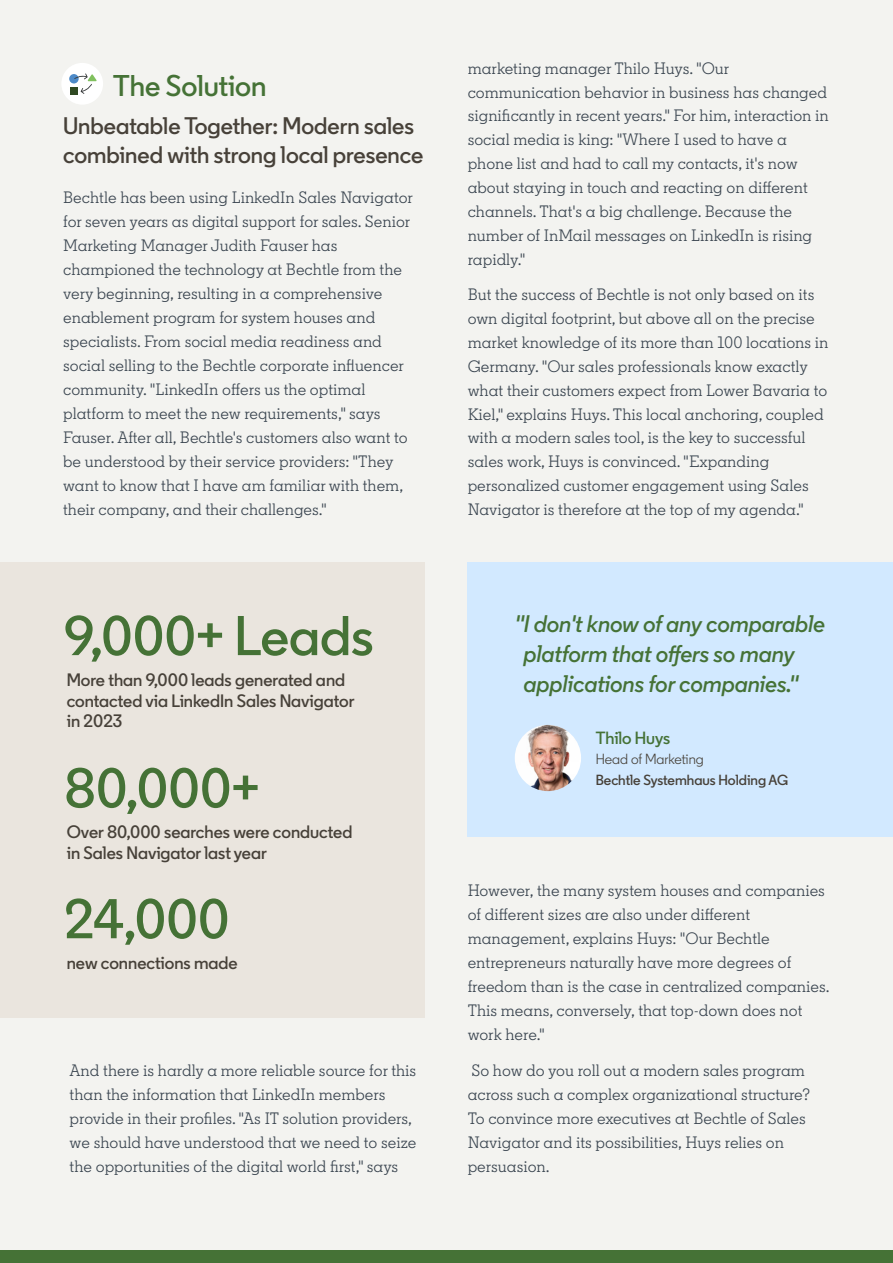
<style>
.page{position:relative;width:893px;height:1263px;background:#f3f3f0}
.page>*{position:absolute;margin:0;border:0;box-sizing:border-box;transform-origin:0 0}
.t1{font:600 55.95px "Community";color:#457236}
.t2{font:600 30px "Community";color:#457236}
.t3{font:italic 600 24px/30px "Community";color:#457236}
.t4{font:600 24px/28.8px "Community";color:#474139}
.t5{font:600 18px/20.5px "Community";color:#474139}
.t6{font:600 17.7px "Community";color:#457236}
.t7{font:16.5px/24px "Community Slab";color:#39444f}
.t8{font:600 14.7px "Community";color:#474139}
.t9{font:14.7px "Community";color:#474139}
</style>
<div class="page">
<div style="left:0;top:1251px;width:893px;height:12px;background:#457236"></div>
<div style="left:61px;top:63px;width:42px;height:42px;background:#fff;border-radius:50%"></div>
<div style="left:69px;top:74px;width:10px;height:9px;background:#4d8ac8;border-radius:50%"></div>
<div style="left:70px;top:87px;width:8px;height:8px;background:#2f4922"></div>
<svg style="left:74px;top:73px;width:23px;height:21px"></svg>
<div style="left:0;top:562px;width:425px;height:455px;background:#eae5de"></div>
<div style="left:468px;top:562px;width:425px;height:275px;background:#d2e9ff"></div>
<img style="left:515px;top:725px;width:66px;height:66px;border-radius:33px">
<h2 class="t2" style="left:113px;top:67px;width:155px">The Solution</h2>
<h3 class="t4" style="left:63px;top:111px;width:362px">Unbeatable Together: Modern sales combined with strong local presence</h3>
<p class="t7" style="left:63px;top:185px;width:351px">Bechtle has been using LinkedIn Sales Navigator for seven years as digital support for sales. Senior Marketing Manager Judith Fauser has championed the technology at Bechtle from the very beginning, resulting in a comprehensive enablement program for system houses and specialists. From social media readiness and social selling to the Bechtle corporate influencer community. "LinkedIn offers us the optimal platform to meet the new requirements," says Fauser. After all, Bechtle's customers also want to be understood by their service providers: "They want to know that I have am familiar with them, their company, and their challenges."</p>
<h1 class="t1" style="left:64px;top:601px;width:311px">9,000+ Leads</h1>
<p class="t5" style="left:67px;top:669px;width:289px">More than 9,000 leads generated and contacted via LinkedIn Sales Navigator in 2023</p>
<h1 class="t1" style="left:64px;top:753px;width:197px">80,000+</h1>
<p class="t5" style="left:67px;top:822px;width:287px">Over 80,000 searches were conducted in Sales Navigator last year</p>
<h1 class="t1" style="left:64px;top:884px;width:167px">24,000</h1>
<p class="t5" style="left:67px;top:953px;width:173px">new connections made</p>
<p class="t7" style="left:70px;top:1058px;width:348px">And there is hardly a more reliable source for this than the information that LinkedIn members provide in their profiles. "As IT solution providers, we should have understood that we need to seize the opportunities of the digital world first," says</p>
<p class="t7" style="left:468px;top:56px;width:363px">marketing manager Thilo Huys. "Our communication behavior in business has changed significantly in recent years." For him, interaction in social media is king: "Where I used to have a phone list and had to call my contacts, it's now about staying in touch and reacting on different channels. That's a big challenge. Because the number of InMail messages on LinkedIn is rising rapidly."</p>
<p class="t7" style="left:468px;top:283px;width:362px">But the success of Bechtle is not only based on its own digital footprint, but above all on the precise market knowledge of its more than 100 locations in Germany. "Our sales professionals know exactly what their customers expect from Lower Bavaria to Kiel," explains Huys. This local anchoring, coupled with a modern sales tool, is the key to successful sales work, Huys is convinced. "Expanding personalized customer engagement using Sales Navigator is therefore at the top of my agenda."</p>
<h3 class="t3" style="left:524px;top:609px;width:303px;text-indent:-9px">"I don't know of any comparable platform that offers so many applications for companies."</h3>
<p class="t6" style="left:596px;top:727px;width:76px">Thilo Huys</p>
<p class="t9" style="left:596px;top:750px;width:110px">Head of Marketing</p>
<p class="t8" style="left:596px;top:771px;width:194px">Bechtle Systemhaus Holding AG</p>
<p class="t7" style="left:468px;top:878px;width:363px">However, the many system houses and companies of different sizes are also under different management, explains Huys: "Our Bechtle entrepreneurs naturally have more degrees of freedom than is the case in centralized companies.<br>This means, conversely, that top-down does not work here."</p>
<p class="t7" style="left:468px;top:1058px;width:344px">So how do you roll out a modern sales program across such a complex organizational structure?<br>To convince more executives at Bechtle of Sales Navigator and its possibilities, Huys relies on persuasion.</p>
</div>
